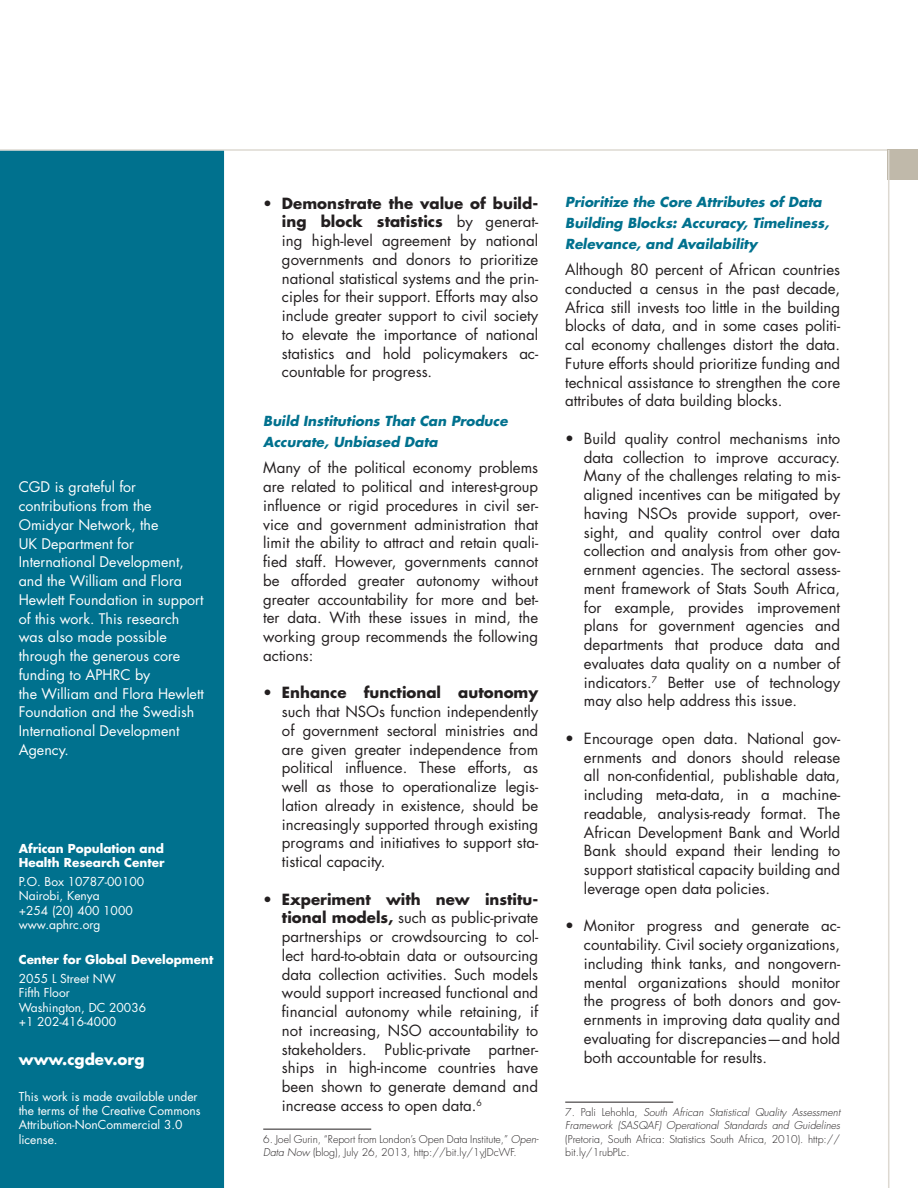
<style>
.page{position:relative;width:918px;height:1188px;background:#fff}
.page>*{position:absolute;margin:0;border:0;box-sizing:border-box;transform-origin:0 0}
.bullet_laura{font:15px/18.8px "Futura Std";color:#231f20;text-align:justify}
.bullet_first_laura{font:15px/18.8px "Futura Std";color:#231f20;text-align:justify}
.NORMAL_first_line{font:15px/18.8px "Futura Std";color:#231f20;text-align:justify}
.t1{font:700 15px "Futura Std";color:#fff}
.bio{font:14.25px/18.8px "Futura Std";color:#fff}
.t2{font:italic 700 13.5px/21px "Futura Std";color:#00718e}
.t3{font:12px/14.4px "Futura Std";color:#fff}
.t4{font:700 12px/14.4px "Futura Std";color:#fff}
.Footnote{font:italic 300 10.5px/13.5px "Futura Std";color:#231f20;text-align:justify}
.Footnote-2{font:300 10.5px/13.5px "Futura Std";color:#231f20}
.s1{font-weight:700}
.s2{font-style:italic}
.s3{font-style:normal}
</style>
<div class="page">
<hr style="left:0;top:149px;width:918px;height:2px;background:#ddd9d1">
<div style="left:1px;top:152px;width:222px;height:1035px;background:#00718e"></div>
<div style="left:0;top:151px;width:224px;height:1037px;border:2px solid #00718e"></div>
<div style="left:888px;top:149px;width:30px;height:30px;background:#c0b9aa"></div>
<hr style="left:888px;top:150px;width:1px;height:1038px;background:#ddd9d1">
<hr style="left:263px;top:1129px;width:108px;height:1px;background:#231f20">
<hr style="left:565px;top:1102px;width:108px;height:1px;background:#231f20">
<p class="bio" style="left:19px;top:478px;width:187px">CGD is grateful for contributions from the<br>Omidyar Network, the<br>UK Department for<br>International Development, and the William and Flora<br>Hewlett Foundation in support of this work. This research was also made possible through the generous core funding to APHRC by<br>the William and Flora Hewlett<br>Foundation and the Swedish<br>International Development<br>Agency.</p>
<p class="t4" style="left:19px;top:841px;width:147px">African Population and<br>Health Research Center</p>
<p class="t3" style="left:19px;top:874px;width:127px">P.O. Box 10787-00100<br>Nairobi, Kenya<br>+254 (20) 400 1000 www.aphrc.org</p>
<p class="t4" style="left:19px;top:952px;width:196px">Center for Global Development</p>
<p class="t3" style="left:19px;top:972px;width:129px">2055 L Street NW<br>Fifth Floor<br>Washington, DC 20036 +1 202-416-4000</p>
<p class="t1" style="left:19px;top:1050px;width:127px">www.cgdev.org</p>
<p class="t3" style="left:19px;top:1089px;width:183px">This work is made available under the terms of the Creative Commons<br>Attribution-NonCommercial 3.0 license.</p>
<p class="bullet_laura" style="left:282px;top:194px;width:258px;text-indent:-19px">• <span class="s1">Demonstrate the value of build&shy;ing block statistics</span> by generat&shy;ing high-level agreement by national governments and donors to prioritize national statistical systems and the prin&shy;ciples for their support. Efforts may also include greater support to civil society to elevate the importance of national statistics and hold policymakers ac&shy;countable for progress.</p>
<h2 class="t2" style="left:263px;top:411px;width:246px">Build Institutions That Can Produce<br>Accurate, Unbiased Data</h2>
<p class="NORMAL_first_line" style="left:263px;top:459px;width:277px">Many of the political economy problems are related to political and interest-group influence or rigid procedures in civil ser&shy;vice and government administration that limit the ability to attract and retain quali&shy;fied staff. However, governments cannot be afforded greater autonomy without greater accountability for more and bet&shy;ter data. With these issues in mind, the working group recommends the following actions:</p>
<p class="bullet_first_laura" style="left:282px;top:684px;width:258px;text-indent:-19px">• <span class="s1">Enhance functional autonomy </span>such that NSOs function independently of government sectoral ministries and are given greater independence from political influence. These efforts, as well as those to operationalize legis&shy;lation already in existence, should be increasingly supported through existing programs and initiatives to support sta&shy;tistical capacity.</p>
<p class="bullet_laura" style="left:282px;top:890px;width:258px;text-indent:-19px">• <span class="s1">Experiment with new institu&shy;tional models,</span> such as public-private partnerships or crowdsourcing to col&shy;lect hard-to-obtain data or outsourcing data collection activities. Such models would support increased functional and financial autonomy while retaining, if not increasing, NSO accountability to stakeholders. Public-private partner&shy;ships in high-income countries have been shown to generate demand and increase access to open data.<sup>6</sup></p>
<p class="Footnote-2" style="left:263px;top:1132px;width:277px">6. Joel Gurin, “Report from London’s Open Data Institute,” <span class="s2">Open-<br>Data Now</span> (blog), July 26, 2013, http://bit.ly/1yJDcWF.</p>
<h2 class="t2" style="left:565px;top:192px;width:265px">Prioritize the Core Attributes of Data<br>Building Blocks: Accuracy, Timeliness,<br>Relevance, and Availability</h2>
<p class="NORMAL_first_line" style="left:565px;top:260px;width:277px">Although 80 percent of African countries conducted a census in the past decade, Africa still invests too little in the building blocks of data, and in some cases politi&shy;cal economy challenges distort the data.<br>Future efforts should prioritize funding and technical assistance to strengthen the core attributes of data building blocks.</p>
<p class="bullet_first_laura" style="left:584px;top:429px;width:258px;text-indent:-19px">• Build quality control mechanisms into data collection to improve accuracy.<br>Many of the challenges relating to mis&shy;aligned incentives can be mitigated by having NSOs provide support, over&shy;sight, and quality control over data collection and analysis from other gov&shy;ernment agencies. The sectoral assess&shy;ment framework of Stats South Africa, for example, provides improvement plans for government agencies and departments that produce data and evaluates data quality on a number of indicators.<sup>7</sup> Better use of technology may also help address this issue.</p>
<p class="bullet_laura" style="left:584px;top:729px;width:258px;text-indent:-19px">• Encourage open data. National gov&shy;ernments and donors should release all non-confidential, publishable data, including meta-data, in a machine&shy;readable, analysis-ready format. The African Development Bank and World Bank should expand their lending to support statistical capacity building and leverage open data policies.</p>
<p class="bullet_laura" style="left:584px;top:917px;width:258px;text-indent:-19px">• Monitor progress and generate ac&shy;countability. Civil society organizations, including think tanks, and nongovern&shy;mental organizations should monitor the progress of both donors and gov&shy;ernments in improving data quality and evaluating for discrepancies—and hold both accountable for results.</p>
<p class="Footnote" style="left:565px;top:1105px;width:276px"><span class="s3">7. Pali Lehohla,</span> South African Statistical Quality Assessment Framework (SASQAF) Operational Standards and Guidelines <span class="s3">(Pretoria, South Africa: Statistics South Africa, 2010). http:// bit.ly/1rubPLc.</span></p>
</div>
